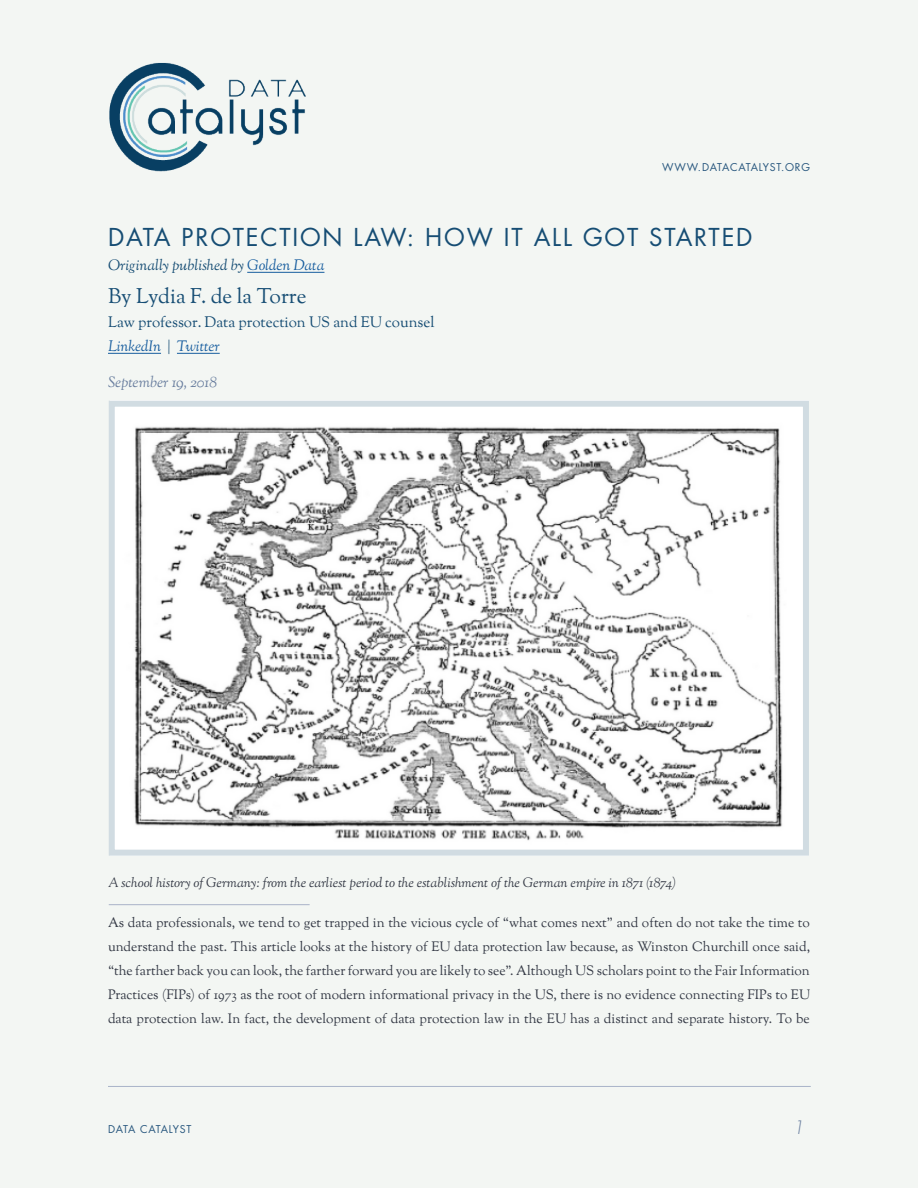
<style>
.page{position:relative;width:918px;height:1188px;background:#f3f6f3}
.page>*{position:absolute;margin:0;border:0;box-sizing:border-box;transform-origin:0 0}
.t1{font:24px "Futura";letter-spacing:.075em;color:#164d74}
.t2{font:21px "Sorts Mill Goudy";color:#164d74}
.t3{font:italic 300 18px "Futura";color:#697e9e}
.t4{font:15px/24px "Sorts Mill Goudy";color:#164d74}
.t5{font:italic 15px "Sorts Mill Goudy";color:#164d74}
.t6{font:italic 15px "Sorts Mill Goudy";color:#697e9e}
.t7{font:13.5px/24px "Sorts Mill Goudy";color:#333844;text-align:justify}
.t8{font:italic 13.5px "Sorts Mill Goudy";color:#333844}
.t9{font:10.5px "Futura";letter-spacing:.075em;color:#28577e}
.t10{font:10.5px "Futura";letter-spacing:.035em;color:#28577e}
.s1{color:#175d9e}
.s2{font-style:italic;color:#175d9e}
</style>
<div class="page">
<img style="left:116px;top:408px;width:686px;height:441px">
<div style="left:109px;top:401px;width:700px;height:455px;border:6px solid #d1dce2"></div>
<hr style="left:109px;top:904px;width:201px;height:1px;background:#a9b3c8">
<img style="left:109px;top:62px;width:197px;height:110px">
<hr style="left:108px;top:1086px;width:703px;height:1px;background:#a9b3c8">
<hr style="left:247px;top:272px;width:77px;height:1px;background:#175d9e">
<hr style="left:108px;top:353px;width:53px;height:1px;background:#175d9e">
<hr style="left:177px;top:353px;width:43px;height:1px;background:#175d9e">
<p class="t9" style="left:662px;top:160px;width:149px">WWW.DATACATALYST.ORG</p>
<h1 class="t1" style="left:108px;top:222px;width:646px">DATA PROTECTION LAW: HOW IT ALL GOT STARTED</h1>
<p class="t5" style="left:108px;top:256px;width:218px">Originally published by <span class="s1">Golden Data</span></p>
<h2 class="t2" style="left:108px;top:283px;width:200px">By Lydia F. de la Torre</h2>
<p class="t4" style="left:108px;top:312px;width:328px">Law professor. Data protection US and EU counsel<br><span class="s2">LinkedIn</span> | <span class="s2">Twitter</span></p>
<p class="t6" style="left:108px;top:373px;width:110px">September 19, 2018</p>
<p class="t8" style="left:108px;top:874px;width:570px">A school history of Germany: from the earliest period to the establishment of the German empire in 1871 (1874)</p>
<p class="t7" style="left:108px;top:912px;width:704px">As data professionals, we tend to get trapped in the vicious cycle of “what comes next” and often do not take the time to understand the past. This article looks at the history of EU data protection law because, as Winston Churchill once said, “the farther back you can look, the farther forward you are likely to see”. Although US scholars point to the Fair Information Practices (FIPs) of 1973 as the root of modern informational privacy in the US, there is no evidence connecting FIPs to EU data protection law. In fact, the development of data protection law in the EU has a distinct and separate history. To be</p>
<p class="t10" style="left:108px;top:1123px;width:85px">DATA CATALYST</p>
<h3 class="t3" style="left:793px;top:1116px;width:13px">1</h3>
</div>
